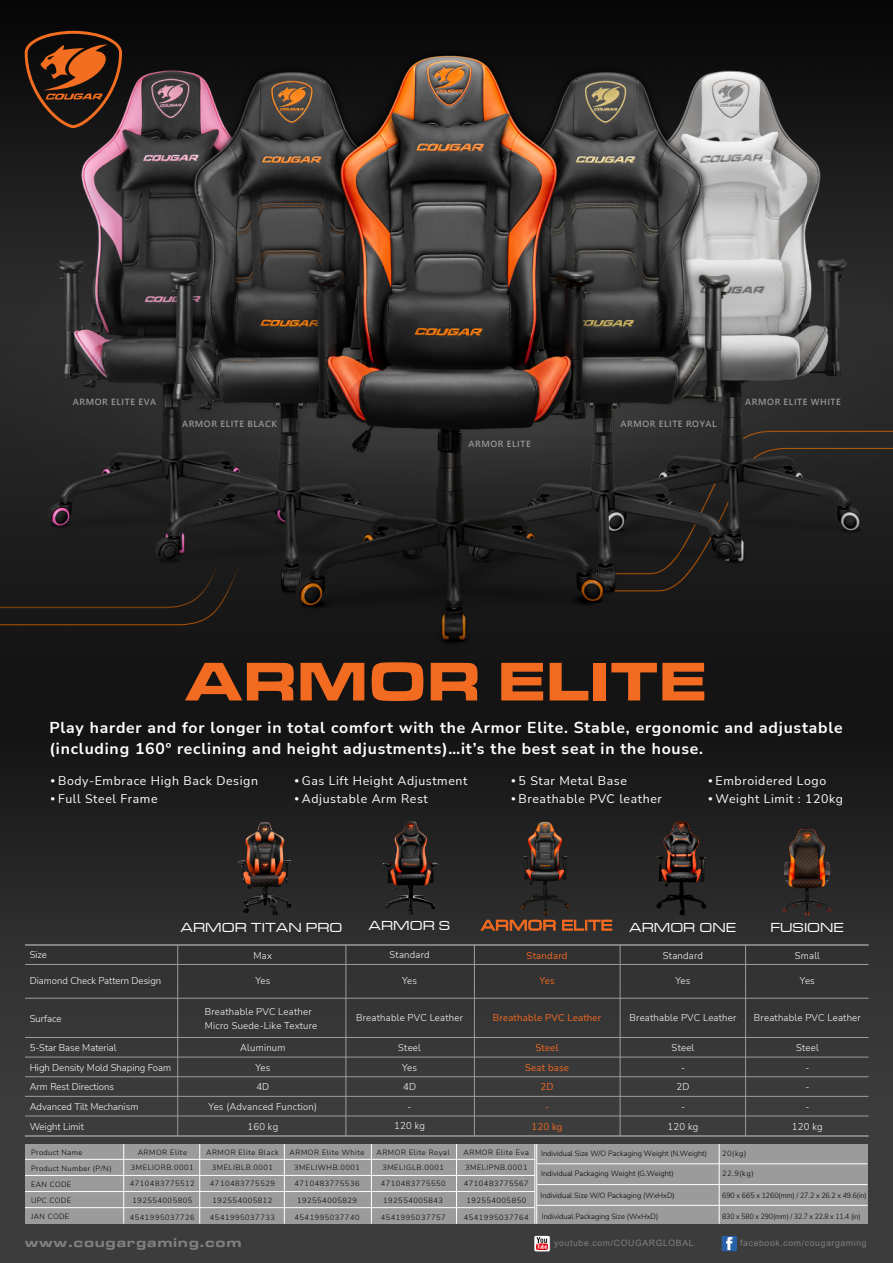
<style>
.page{position:relative;width:893px;height:1263px;background:#fff}
.page>*{position:absolute;margin:0;border:0;box-sizing:border-box;transform-origin:0 0}
.t1{font:56.4px "Microgramma D Bold Exte";letter-spacing:.05em;color:#f36a21}
.t2{font:700 15.75px/20.1px "Nunito Sans";letter-spacing:.05em;color:#fff}
.t3{font:15px "Microgramma D Medi Exte";letter-spacing:.075em;color:#f36a21}
.t4{font:13.5px "Microgramma D Medi Exte";letter-spacing:.05em;color:#fff}
.t5{font:13.05px "Microgramma D Bold Exte";letter-spacing:.1em;color:#808080}
.t6{font:12.3px "Nunito Sans";letter-spacing:.05em;color:#fff}
.t7{font:300 9.75px/19.6px "Nunito Sans";letter-spacing:.02em;color:#fff;text-align:center}
.t8{font:300 9.75px/19.6px "Nunito Sans";color:#fff}
.t9{font:9.75px/19.6px "Nunito Sans";letter-spacing:.025em;color:#f36a21;text-align:center}
.t10{font:8.7px "Arial";letter-spacing:.07em;color:#808080}
.t11{font:700 8.4px "Microsoft Jheng Hei";letter-spacing:.075em;color:#999}
.t12{font:300 7.5px/15px "Nunito Sans";letter-spacing:.075em;color:#000;text-align:center}
.t13{font:300 7.5px "Nunito Sans";color:#000}
.t14{font:300 7.5px/16.2px "Nunito Sans";letter-spacing:.05em;color:#000}
.t15{font:300 7.5px "Nunito Sans";color:#000;scale:.94 1}
.t16{font:300 7.5px "Nunito Sans";color:#000;scale:.92 1}
.s1{font-family:"Arial";font-size:7.8px}
</style>
<div class="page">
<div style="left:0;top:644px;width:893px;height:619px;background:linear-gradient(to bottom,#121212,#464646)"></div>
<svg style="left:535px;top:1236px;width:15px;height:16px"></svg>
<div style="left:534px;top:1236px;width:16px;height:15px;background:#fff"></div>
<div style="left:722px;top:1236px;width:15px;height:15px;background:#2761aa"></div>
<svg style="left:726px;top:1237px;width:7px;height:13px"></svg>
<svg style="left:536px;top:1237px;width:12px;height:13px"></svg>
<img style="left:0;top:0;width:893px;height:659px">
<div style="left:25px;top:1144px;width:843px;height:80px;background:#9b9b9b"></div>
<hr style="left:25px;top:1159px;width:510px;height:1px;background:#fff">
<hr style="left:25px;top:1191px;width:510px;height:1px;background:#fff">
<hr style="left:25px;top:1207px;width:510px;height:1px;background:#fff">
<hr style="left:25px;top:1175px;width:510px;height:1px;background:#fff">
<hr style="left:537px;top:1163px;width:330px;height:1px;background:#fff">
<hr style="left:537px;top:1205px;width:330px;height:1px;background:#fff">
<hr style="left:537px;top:1184px;width:330px;height:1px;background:#fff">
<hr style="left:534px;top:1144px;width:1px;height:80px;background:#fff">
<hr style="left:536px;top:1144px;width:1px;height:80px;background:#fff">
<hr style="left:123px;top:1144px;width:1px;height:80px;background:#fff">
<hr style="left:199px;top:1144px;width:1px;height:80px;background:#fff">
<hr style="left:284px;top:1144px;width:1px;height:80px;background:#fff">
<hr style="left:719px;top:1144px;width:1px;height:80px;background:#fff">
<hr style="left:371px;top:1144px;width:1px;height:80px;background:#fff">
<hr style="left:456px;top:1144px;width:1px;height:80px;background:#fff">
<hr style="left:177px;top:945px;width:1px;height:191px;background:#9c9c9c">
<hr style="left:620px;top:945px;width:1px;height:191px;background:#9c9c9c">
<hr style="left:346px;top:945px;width:1px;height:191px;background:#9c9c9c">
<hr style="left:745px;top:945px;width:1px;height:191px;background:#9c9c9c">
<hr style="left:474px;top:945px;width:1px;height:191px;background:#9c9c9c">
<hr style="left:25px;top:964px;width:844px;height:1px;background:#9c9c9c">
<hr style="left:25px;top:998px;width:844px;height:1px;background:#9c9c9c">
<hr style="left:25px;top:1037px;width:844px;height:1px;background:#9c9c9c">
<hr style="left:25px;top:1057px;width:844px;height:1px;background:#9c9c9c">
<hr style="left:25px;top:1076px;width:844px;height:1px;background:#9c9c9c">
<hr style="left:25px;top:1096px;width:844px;height:1px;background:#9c9c9c">
<hr style="left:25px;top:1116px;width:844px;height:1px;background:#9c9c9c">
<hr style="left:25px;top:1135px;width:844px;height:2px;background:#9c9c9c">
<hr style="left:25px;top:944px;width:844px;height:2px;background:#9c9c9c">
<svg style="left:481px;top:920px;width:75px;height:11px"></svg>
<svg style="left:562px;top:920px;width:50px;height:10px"></svg>
<svg style="left:25px;top:31px;width:97px;height:97px;background:#4f2a14"></svg>
<img style="left:756px;top:818px;width:100px;height:99px">
<img style="left:495px;top:818px;width:100px;height:99px">
<img style="left:631px;top:818px;width:99px;height:99px">
<img style="left:360px;top:818px;width:100px;height:99px">
<img style="left:215px;top:818px;width:99px;height:99px">
<p class="t11" style="left:73px;top:396px;width:85px">ARMOR ELITE EVA</p>
<p class="t11" style="left:745px;top:396px;width:97px">ARMOR ELITE WHITE</p>
<p class="t11" style="left:182px;top:419px;width:97px">ARMOR ELITE BLACK</p>
<p class="t11" style="left:620px;top:419px;width:98px">ARMOR ELITE ROYAL</p>
<p class="t11" style="left:469px;top:438px;width:64px">ARMOR ELITE</p>
<h1 class="t1" style="left:186px;top:643px;width:521px">ARMOR ELITE</h1>
<h2 class="t2" style="left:49px;top:717px;width:795px">Play harder and for longer in total comfort with the Armor Elite. Stable, ergonomic and adjustable (including 160º reclining and height adjustments)…it’s the best seat in the house.</h2>
<h3 class="t6" style="left:51px;top:772px;width:209px"><span class="s1">●</span> Body-Embrace High Back Design</h3>
<h3 class="t6" style="left:51px;top:790px;width:108px"><span class="s1">●</span> Full Steel Frame</h3>
<h3 class="t6" style="left:294px;top:772px;width:175px"><span class="s1">●</span> Gas Lift Height Adjustment</h3>
<h3 class="t6" style="left:294px;top:790px;width:135px"><span class="s1">●</span> Adjustable Arm Rest</h3>
<h3 class="t6" style="left:511px;top:772px;width:117px"><span class="s1">●</span> 5 Star Metal Base</h3>
<h3 class="t6" style="left:511px;top:790px;width:152px"><span class="s1">●</span> Breathable PVC leather</h3>
<h3 class="t6" style="left:708px;top:772px;width:120px"><span class="s1">●</span> Embroidered Logo</h3>
<h3 class="t6" style="left:708px;top:790px;width:136px"><span class="s1">●</span> Weight Limit : 120kg</h3>
<h3 class="t7" style="left:30px;top:945px;width:19px">Size</h3>
<h3 class="t8" style="left:30px;top:970px;width:133px">Diamond Check Pattern Design</h3>
<h3 class="t8" style="left:30px;top:1008px;width:33px">Surface</h3>
<h3 class="t8" style="left:30px;top:1037px;width:143px">5-Star Base Material<br>High Density Mold Shaping Foam<br>Arm Rest Directions<br>Advanced Tilt Mechanism<br>Weight Limit</h3>
<h3 class="t4" style="left:369px;top:917px;width:83px">ARMOR S</h3>
<h3 class="t3" style="left:481px;top:916px;width:132px">ARMOR ELITE</h3>
<h3 class="t4" style="left:181px;top:919px;width:163px">ARMOR TITAN PRO</h3>
<h3 class="t4" style="left:629px;top:919px;width:108px">ARMOR ONE</h3>
<h3 class="t4" style="left:771px;top:919px;width:74px">FUSIONE</h3>
<h3 class="t7" style="left:390px;top:945px;width:42px">Standard</h3>
<h3 class="t7" style="left:402px;top:971px;width:16px">Yes</h3>
<h3 class="t9" style="left:527px;top:945px;width:42px">Standard</h3>
<h3 class="t9" style="left:539px;top:971px;width:17px">Yes</h3>
<h3 class="t7" style="left:663px;top:945px;width:42px">Standard</h3>
<h3 class="t7" style="left:675px;top:971px;width:16px">Yes</h3>
<h3 class="t7" style="left:795px;top:945px;width:27px">Small</h3>
<h3 class="t7" style="left:800px;top:971px;width:16px">Yes</h3>
<h3 class="t7" style="left:254px;top:945px;width:20px">Max</h3>
<h3 class="t7" style="left:255px;top:971px;width:16px">Yes</h3>
<h3 class="t7" style="left:205px;top:1004px;width:114px;line-height:13.5px;text-align:left">Breathable PVC Leather<br>Micro Suede-Like Texture</h3>
<h3 class="t7" style="left:209px;top:1038px;width:110px">Aluminum<br>Yes<br>4D<br>Yes (Advanced Function)<br>160 kg</h3>
<h3 class="t9" style="left:493px;top:1007px;width:110px">Breathable PVC Leather</h3>
<h3 class="t7" style="left:356px;top:1007px;width:108px">Breathable PVC Leather</h3>
<h3 class="t7" style="left:630px;top:1007px;width:108px">Breathable PVC Leather</h3>
<h3 class="t7" style="left:754px;top:1007px;width:108px">Breathable PVC Leather</h3>
<h3 class="t9" style="left:525px;top:1037px;width:46px">Steel<br>Seat base<br>2D<br>-<br>120 kg</h3>
<h3 class="t7" style="left:394px;top:1037px;width:32px">Steel<br>Yes<br>4D<br>-<br>120 kg</h3>
<h3 class="t7" style="left:668px;top:1037px;width:32px">Steel<br>-<br>2D<br>-<br>120 kg</h3>
<h3 class="t7" style="left:792px;top:1038px;width:32px">Steel<br>-<br>-<br>-<br>120 kg</h3>
<p class="t12" style="left:131px;top:1144px;width:64px">ARMOR Elite<br>3MELIORB.0001</p>
<p class="t12" style="left:130px;top:1176px;width:66px">4710483775512</p>
<p class="t12" style="left:132px;top:1193px;width:61px">192554005805</p>
<p class="t12" style="left:130px;top:1209px;width:66px">4541995037726</p>
<p class="t12" style="left:206px;top:1144px;width:74px">ARMOR Elite Black</p>
<p class="t12" style="left:290px;top:1144px;width:76px">ARMOR Elite White</p>
<p class="t14" style="left:31px;top:1143px;width:53px">Product Name</p>
<p class="t12" style="left:464px;top:1144px;width:67px">ARMOR Elite Eva</p>
<p class="t14" style="left:31px;top:1159px;width:82px">Product Number (P/N)</p>
<p class="t12" style="left:376px;top:1144px;width:75px">ARMOR Elite Royal</p>
<p class="t13" style="left:541px;top:1148px;width:167px">Individual Size W/O Packaging Weight (N.Weight)</p>
<p class="t12" style="left:722px;top:1146px;width:26px">20(kg)</p>
<p class="t13" style="left:541px;top:1168px;width:134px">Individual Packaging Weight (G.Weight)</p>
<p class="t12" style="left:722px;top:1166px;width:33px">22.9(kg)</p>
<p class="t12" style="left:212px;top:1159px;width:63px">3MELIBLB.0001</p>
<p class="t12" style="left:210px;top:1176px;width:66px">4710483775529</p>
<p class="t12" style="left:212px;top:1193px;width:61px">192554005812</p>
<p class="t12" style="left:210px;top:1209px;width:66px">4541995037733</p>
<p class="t12" style="left:294px;top:1159px;width:68px">3MELIWHB.0001</p>
<p class="t12" style="left:295px;top:1176px;width:66px">4710483775536</p>
<p class="t12" style="left:297px;top:1193px;width:61px">192554005829</p>
<p class="t12" style="left:295px;top:1209px;width:66px">4541995037740</p>
<p class="t12" style="left:382px;top:1159px;width:63px">3MELIGLB.0001</p>
<p class="t12" style="left:381px;top:1176px;width:66px">4710483775550</p>
<p class="t12" style="left:383px;top:1193px;width:61px">192554005843</p>
<p class="t12" style="left:381px;top:1209px;width:66px">4541995037757</p>
<p class="t12" style="left:465px;top:1159px;width:64px">3MELIPNB.0001</p>
<p class="t12" style="left:464px;top:1176px;width:66px">4710483775567</p>
<p class="t12" style="left:466px;top:1193px;width:61px">192554005850</p>
<p class="t12" style="left:464px;top:1209px;width:66px">4541995037764</p>
<p class="t14" style="left:31px;top:1176px;width:42px">EAN CODE<br>UPC CODE</p>
<p class="t13" style="left:540px;top:1190px;width:136px">Individual Size W/O Packaging (WxHxD)</p>
<p class="t15" style="left:722px;top:1190px;width:155px">690 x 665 x 1260(mm) / 27.2 x 26.2 x 49.6(in)</p>
<p class="t12" style="left:31px;top:1209px;width:40px">JAN CODE</p>
<p class="t13" style="left:542px;top:1211px;width:118px">Individual Packaging Size (WxHxD)</p>
<p class="t16" style="left:722px;top:1211px;width:152px">830 x 580 x 290(mm) / 32.7 x 22.8 x 11.4 (in)</p>
<h3 class="t5" style="left:25px;top:1234px;width:218px">www.cougargaming.com</h3>
<p class="t10" style="left:554px;top:1237px;width:141px">youtube.com/COUGARGLOBAL</p>
<p class="t10" style="left:740px;top:1237px;width:128px">facebook.com/cougargaming</p>
</div>
